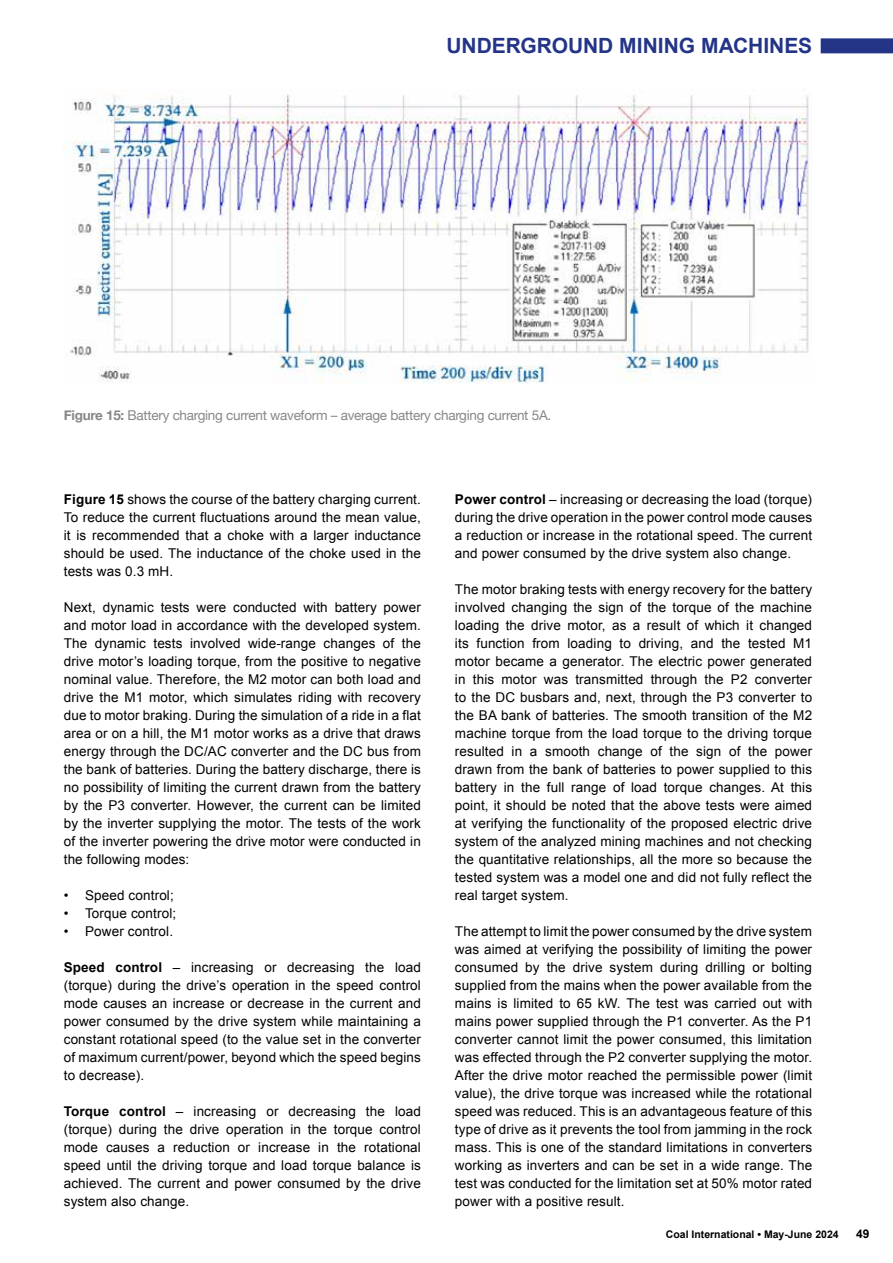
<style>
.page{position:relative;width:893px;height:1263px;background:#fff}
.page>*{position:absolute;margin:0;border:0;box-sizing:border-box;transform-origin:0 0}
.t1{font:700 21px "Arial";color:#243587}
.t2{font:13.5px/18px "Arial";letter-spacing:.01em;color:#000;text-align:justify}
.t3{font:13.5px "Helvetica Neue";letter-spacing:-.02em;color:#878786}
.t4{font:700 12px "Arial";color:#000}
.t5{font:700 10.5px "Arial";color:#000}
.s1{font-weight:700}
</style>
<div class="page">
<div style="left:821px;top:38px;width:72px;height:15px;background:#243587"></div>
<img style="left:64px;top:94px;width:745px;height:289px">
<h1 class="t1" style="left:446px;top:38px;width:367px">UNDERGROUND MINING MACHINES</h1>
<p class="t3" style="left:64px;top:410px;width:489px"><span class="s1">Figure 15:</span> Battery charging current waveform – average battery charging current 5A.</p>
<p class="t2" style="left:64px;top:491px;width:359px"><span class="s1">Figure 15</span> shows the course of the battery charging current.<br>To reduce the current fluctuations around the mean value, it is recommended that a choke with a larger inductance should be used. The inductance of the choke used in the tests was 0.3 mH.</p>
<p class="t2" style="left:64px;top:599px;width:359px">Next, dynamic tests were conducted with battery power and motor load in accordance with the developed system.<br>The dynamic tests involved wide-range changes of the drive motor’s loading torque, from the positive to negative nominal value. Therefore, the M2 motor can both load and drive the M1 motor, which simulates riding with recovery due to motor braking. During the simulation of a ride in a flat area or on a hill, the M1 motor works as a drive that draws energy through the DC/AC converter and the DC bus from the bank of batteries. During the battery discharge, there is no possibility of limiting the current drawn from the battery by the P3 converter. However, the current can be limited by the inverter supplying the motor. The tests of the work of the inverter powering the drive motor were conducted in the following modes:</p>
<p class="t2" style="left:64px;top:887px;width:112px">• Speed control;</p>
<p class="t2" style="left:64px;top:905px;width:114px">• Torque control;</p>
<p class="t2" style="left:64px;top:923px;width:111px">• Power control.</p>
<p class="t2" style="left:64px;top:959px;width:359px"><span class="s1">Speed control</span> – increasing or decreasing the load (torque) during the drive’s operation in the speed control mode causes an increase or decrease in the current and power consumed by the drive system while maintaining a constant rotational speed (to the value set in the converter of maximum current/power, beyond which the speed begins to decrease).</p>
<p class="t2" style="left:64px;top:1103px;width:359px"><span class="s1">Torque control</span> – increasing or decreasing the load (torque) during the drive operation in the torque control mode causes a reduction or increase in the rotational speed until the driving torque and load torque balance is achieved. The current and power consumed by the drive system also change.</p>
<p class="t2" style="left:455px;top:491px;width:359px"><span class="s1">Power control</span> – increasing or decreasing the load (torque) during the drive operation in the power control mode causes a reduction or increase in the rotational speed. The current and power consumed by the drive system also change.</p>
<p class="t2" style="left:455px;top:581px;width:359px">The motor braking tests with energy recovery for the battery involved changing the sign of the torque of the machine loading the drive motor, as a result of which it changed its function from loading to driving, and the tested M1 motor became a generator. The electric power generated in this motor was transmitted through the P2 converter to the DC busbars and, next, through the P3 converter to the BA bank of batteries. The smooth transition of the M2 machine torque from the load torque to the driving torque resulted in a smooth change of the sign of the power drawn from the bank of batteries to power supplied to this battery in the full range of load torque changes. At this point, it should be noted that the above tests were aimed at verifying the functionality of the proposed electric drive system of the analyzed mining machines and not checking the quantitative relationships, all the more so because the tested system was a model one and did not fully reflect the real target system.</p>
<p class="t2" style="left:455px;top:923px;width:359px">The attempt to limit the power consumed by the drive system was aimed at verifying the possibility of limiting the power consumed by the drive system during drilling or bolting supplied from the mains when the power available from the mains is limited to 65 kW. The test was carried out with mains power supplied through the P1 converter. As the P1 converter cannot limit the power consumed, this limitation was effected through the P2 converter supplying the motor.<br>After the drive motor reached the permissible power (limit value), the drive torque was increased while the rotational speed was reduced. This is an advantageous feature of this type of drive as it prevents the tool from jamming in the rock mass. This is one of the standard limitations in converters working as inverters and can be set in a wide range. The test was conducted for the limitation set at 50% motor rated power with a positive result.</p>
<p class="t5" style="left:666px;top:1230px;width:174px">Coal International • May-June 2024</p>
<p class="t4" style="left:856px;top:1229px;width:15px">49</p>
</div>
